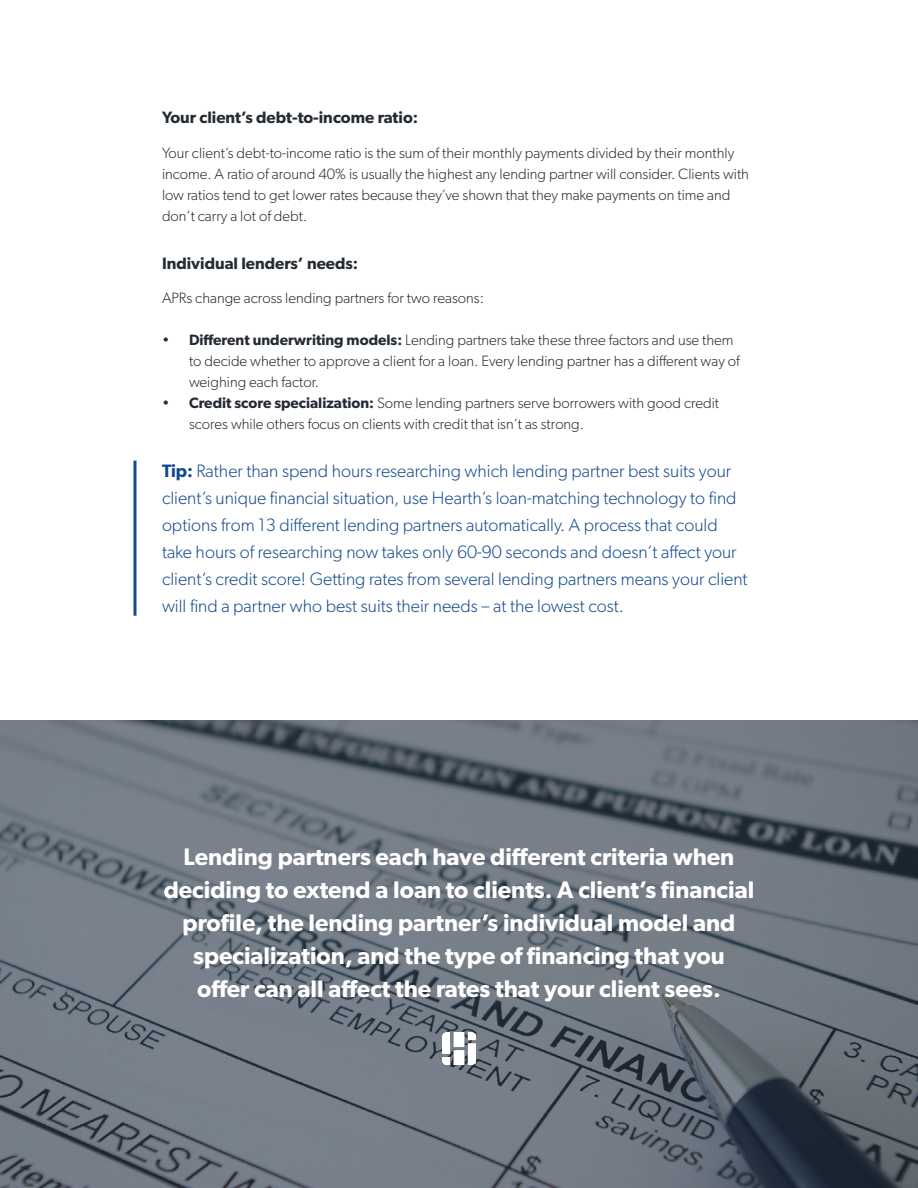
<style>
.page{position:relative;width:918px;height:1188px;background:#fff}
.page>*{position:absolute;margin:0;border:0;box-sizing:border-box;transform-origin:0 0}
.t1{font:600 24px/33px "Gibson";color:#fff;text-align:center}
.t2{font:300 18px/27px "Gibson";color:#134a8d}
.t3{font:600 16.5px "Gibson";color:#252b32}
.t4{font:300 15px/21px "Gibson";color:#252b32}
.s1{font-weight:600}
</style>
<div class="page">
<hr style="left:134px;top:461px;width:2px;height:155px;background:#134a8d">
<img style="left:0;top:720px;width:918px;height:468px">
<img style="left:443px;top:1033px;width:32px;height:32px">
<p class="t3" style="left:162px;top:108px;width:258px">Your client’s debt-to-income ratio:</p>
<p class="t4" style="left:162px;top:142px;width:589px">Your client’s debt-to-income ratio is the sum of their monthly payments divided by their monthly income. A ratio of around 40% is usually the highest any lending partner will consider. Clients with low ratios tend to get lower rates because they’ve shown that they make payments on time and don’t carry a lot of debt.</p>
<p class="t3" style="left:162px;top:253px;width:198px">Individual lenders’ needs:</p>
<p class="t4" style="left:162px;top:287px;width:323px">APRs change across lending partners for two reasons:</p>
<p class="t4" style="left:189px;top:329px;width:552px;text-indent:-27px">• <span class="s1">Different underwriting models:</span> Lending partners take these three factors and use them to decide whether to approve a client for a loan. Every lending partner has a different way of weighing each factor.</p>
<p class="t4" style="left:189px;top:392px;width:532px;text-indent:-27px">• <span class="s1">Credit score specialization:</span> Some lending partners serve borrowers with good credit scores while others focus on clients with credit that isn’t as strong.</p>
<p class="t2" style="left:162px;top:457px;width:587px"><span class="s1">Tip:</span> Rather than spend hours researching which lending partner best suits your client’s unique financial situation, use Hearth’s loan-matching technology to find options from 13 different lending partners automatically. A process that could take hours of researching now takes only 60-90 seconds and doesn’t affect your client’s credit score! Getting rates from several lending partners means your client will find a partner who best suits their needs – at the lowest cost.</p>
<p class="t1" style="left:164px;top:840px;width:592px">Lending partners each have different criteria when deciding to extend a loan to clients. A client’s financial profile, the lending partner’s individual model and specialization, and the type of financing that you<br>offer can all affect the rates that your client sees.</p>
</div>
